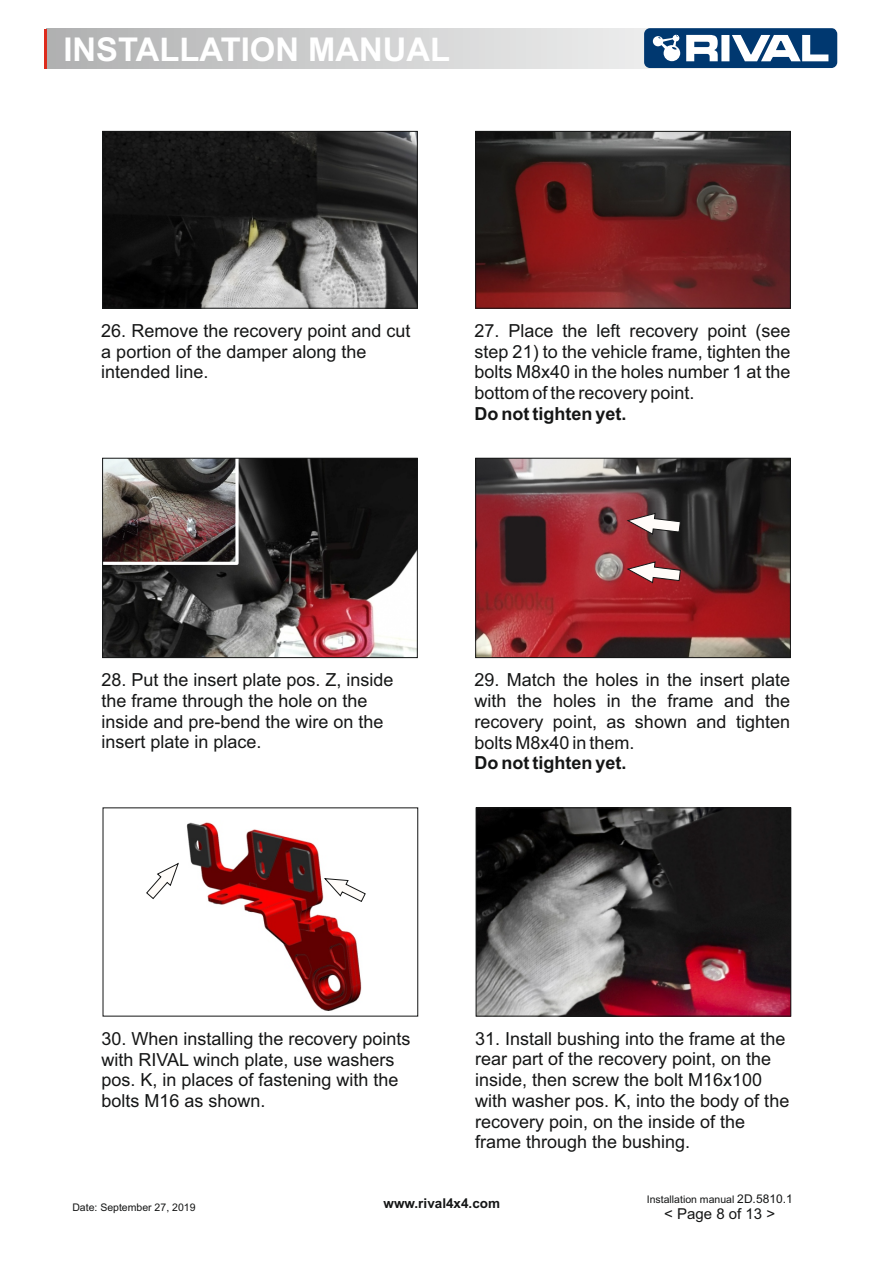
<style>
.page{position:relative;width:893px;height:1263px;background:#fff}
.page>*{position:absolute;margin:0;border:0;box-sizing:border-box;transform-origin:0 0}
.t1{font:700 32.85px "Arial";color:#fff}
.t2{font:18px/20.7px "Arial";color:#151616}
.t3{font:700 18px "Arial";color:#151616}
.t4{font:15px "Arial";color:#151616}
.t5{font:700 13.5px "Arial";color:#151616}
.t6{font:10.5px "Arial";color:#151616}
.s1{font-size:12px}
</style>
<div class="page">
<svg style="left:46px;top:29px;width:792px;height:40px;background:#cececf"></svg>
<hr style="left:44px;top:29px;width:2px;height:40px;background:#dd2b1c">
<svg style="left:644px;top:28px;width:193px;height:40px"></svg>
<img style="left:104px;top:133px;width:312px;height:174px">
<div style="left:102px;top:131px;width:316px;height:178px;border:1px solid #151616"></div>
<img style="left:477px;top:133px;width:312px;height:174px">
<div style="left:475px;top:131px;width:316px;height:178px;border:1px solid #151616"></div>
<img style="left:104px;top:460px;width:312px;height:196px">
<img style="left:104px;top:460px;width:135px;height:105px">
<div style="left:102px;top:458px;width:316px;height:200px;border:1px solid #151616"></div>
<img style="left:477px;top:460px;width:312px;height:196px">
<div style="left:475px;top:458px;width:316px;height:200px;border:1px solid #151616"></div>
<img style="left:478px;top:809px;width:311px;height:205px">
<div style="left:476px;top:807px;width:315px;height:209px;border:1px solid #151616"></div>
<img style="left:186px;top:822px;width:176px;height:189px">
<svg style="left:146px;top:862px;width:33px;height:38px"></svg>
<svg style="left:323px;top:878px;width:43px;height:24px"></svg>
<svg style="left:626px;top:561px;width:55px;height:23px"></svg>
<svg style="left:626px;top:512px;width:55px;height:23px"></svg>
<h1 class="t1" style="left:64px;top:37px;width:388px">INSTALLATION MANUAL</h1>
<p class="t2" style="left:101px;top:322px;width:311px">26. Remove the recovery point and cut a portion of the damper along the intended line.</p>
<p class="t2" style="left:474px;top:322px;width:317px;text-align:justify">27. Place the left recovery point (see step 21) to the vehicle frame, tighten the bolts M8x40 in the holes number 1 at the bottom of the recovery point.</p>
<p class="t3" style="left:474px;top:406px;width:153px">Do not tighten yet.</p>
<p class="t2" style="left:101px;top:671px;width:294px">28. Put the insert plate pos. Z, inside the frame through the hole on the inside and pre-bend the wire on the insert plate in place.</p>
<p class="t2" style="left:474px;top:671px;width:317px;text-align:justify">29. Match the holes in the insert plate with the holes in the frame and the recovery point, as shown and tighten bolts M8x40 in them.</p>
<p class="t3" style="left:474px;top:756px;width:153px">Do not tighten yet.</p>
<p class="t2" style="left:101px;top:1030px;width:311px">30. When installing the recovery points with RIVAL winch plate, use washers pos. K, in places of fastening with the bolts M16 as shown.</p>
<p class="t2" style="left:475px;top:1030px;width:316px">31. Install bushing into the frame at the rear part of the recovery point, on the inside, then screw the bolt M16x100 with washer pos. K, into the body of the recovery poin, on the inside of the frame through the bushing.</p>
<p class="t6" style="left:72px;top:1204px;width:125px">Date: September 27, 2019</p>
<p class="t5" style="left:384px;top:1198px;width:118px">www.rival4x4.com</p>
<p class="t6" style="left:647px;top:1195px;width:147px">Installation manual <span class="s1">2D.5810.1</span></p>
<p class="t4" style="left:664px;top:1208px;width:112px">&lt; Page 8 of 13 &gt;</p>
</div>
